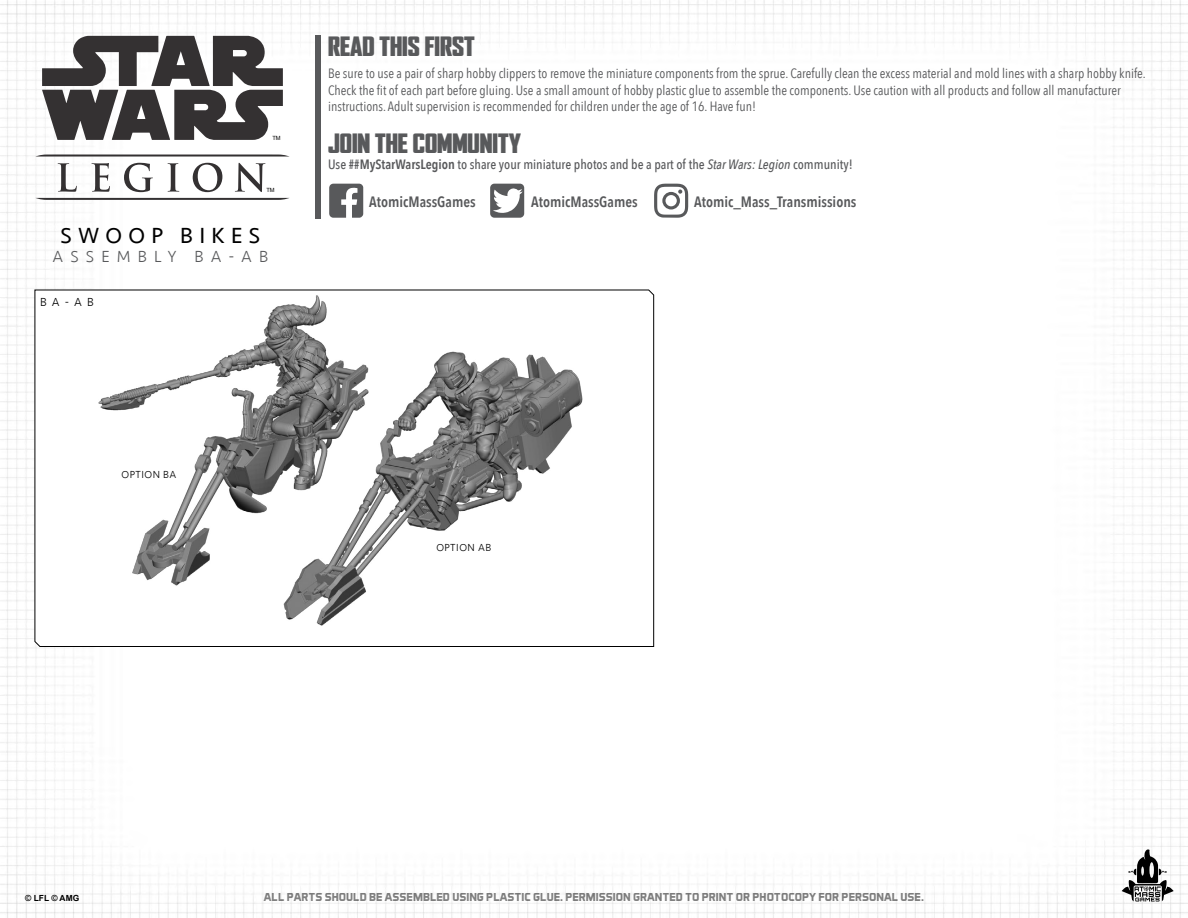
<style>
.page{position:relative;width:1188px;height:918px;background:#fff}
.page>*{position:absolute;margin:0;border:0;box-sizing:border-box;transform-origin:0 0}
.t1{font:900 condensed 25.5px "Agency FB";color:#58595b;scale:1.2 1}
.t2{font:22.5px "Seravek";letter-spacing:.28em;color:#000}
.t3{font:300 16.5px "Seravek";letter-spacing:.44em;color:#58595b}
.t4{font:600 15px "Avenir Next Condensed";color:#58595b}
.t5{font:13.5px/16.2px "Avenir Next Condensed";color:#58595b}
.t6{font:500 13.5px "Avenir Next Condensed";color:#58595b}
.t7{font:700 12px "Aero Matics";color:#000}
.t8{font:300 12px "Seravek";color:#000}
.t9{font:300 10.5px "Seravek";letter-spacing:.05em;color:#000101}
.t10{font:700 8.4px "Arial";color:#000}
.t11{font:5.7px "Arial";color:#000}
.s1{font-weight:600}
.s2{font-style:italic}
</style>
<div class="page">
<img style="left:0;top:0;width:1188px;height:918px">
<svg style="left:1122px;top:849px;width:52px;height:53px"></svg>
<svg style="left:42px;top:36px;width:241px;height:104px"></svg>
<svg style="left:35px;top:155px;width:255px;height:2px"></svg>
<svg style="left:35px;top:198px;width:255px;height:2px"></svg>
<svg style="left:58px;top:163px;width:19px;height:29px"></svg>
<svg style="left:91px;top:163px;width:19px;height:29px"></svg>
<svg style="left:124px;top:163px;width:29px;height:29px"></svg>
<svg style="left:168px;top:163px;width:11px;height:29px"></svg>
<svg style="left:193px;top:163px;width:29px;height:29px"></svg>
<svg style="left:235px;top:163px;width:30px;height:29px"></svg>
<div style="left:315px;top:35px;width:6px;height:184px;background:#58595b"></div>
<svg style="left:490px;top:184px;width:34px;height:34px"></svg>
<svg style="left:329px;top:184px;width:34px;height:34px"></svg>
<svg style="left:654px;top:184px;width:34px;height:34px"></svg>
<svg style="left:34px;top:289px;width:621px;height:358px"></svg>
<img style="left:34px;top:295px;width:619px;height:345px">
<p class="t11" style="left:272px;top:134px;width:10px">TM</p>
<p class="t11" style="left:266px;top:186px;width:10px">TM</p>
<h2 class="t2" style="left:61px;top:218px;width:201px">SWOOP BIKES</h2>
<p class="t3" style="left:52px;top:247px;width:218px">ASSEMBLY BA-AB</p>
<p class="t8" style="left:40px;top:295px;width:55px">BA-AB</p>
<h1 class="t1" style="left:328px;top:32px;width:124px">READ THIS FIRST</h1>
<p class="t5" style="left:328px;top:65px;width:819px">Be sure to use a pair of sharp hobby clippers to remove the miniature components from the sprue. Carefully clean the excess material and mold lines with a sharp hobby knife.<br>Check the fit of each part before gluing. Use a small amount of hobby plastic glue to assemble the components. Use caution with all products and follow all manufacturer instructions. Adult supervision is recommended for children under the age of 16. Have fun!</p>
<h1 class="t1" style="left:328px;top:129px;width:162px">JOIN THE COMMUNITY</h1>
<p class="t6" style="left:328px;top:156px;width:526px">Use <span class="s1">##MyStarWarsLegion</span> to share your miniature photos and be a part of the <span class="s2">Star Wars: Legion</span> community!</p>
<p class="t4" style="left:369px;top:189px;width:108px">AtomicMassGames</p>
<p class="t4" style="left:531px;top:189px;width:108px">AtomicMassGames</p>
<p class="t4" style="left:694px;top:189px;width:164px">Atomic_Mass_Transmissions</p>
<p class="t9" style="left:122px;top:468px;width:56px">OPTION BA</p>
<p class="t9" style="left:436px;top:542px;width:56px">OPTION AB</p>
<p class="t10" style="left:25px;top:892px;width:56px">© LFL © AMG</p>
<p class="t7" style="left:264px;top:890px;width:661px">ALL PARTS SHOULD BE ASSEMBLED USING PLASTIC GLUE. PERMISSION GRANTED TO PRINT OR PHOTOCOPY FOR PERSONAL USE.</p>
</div>
